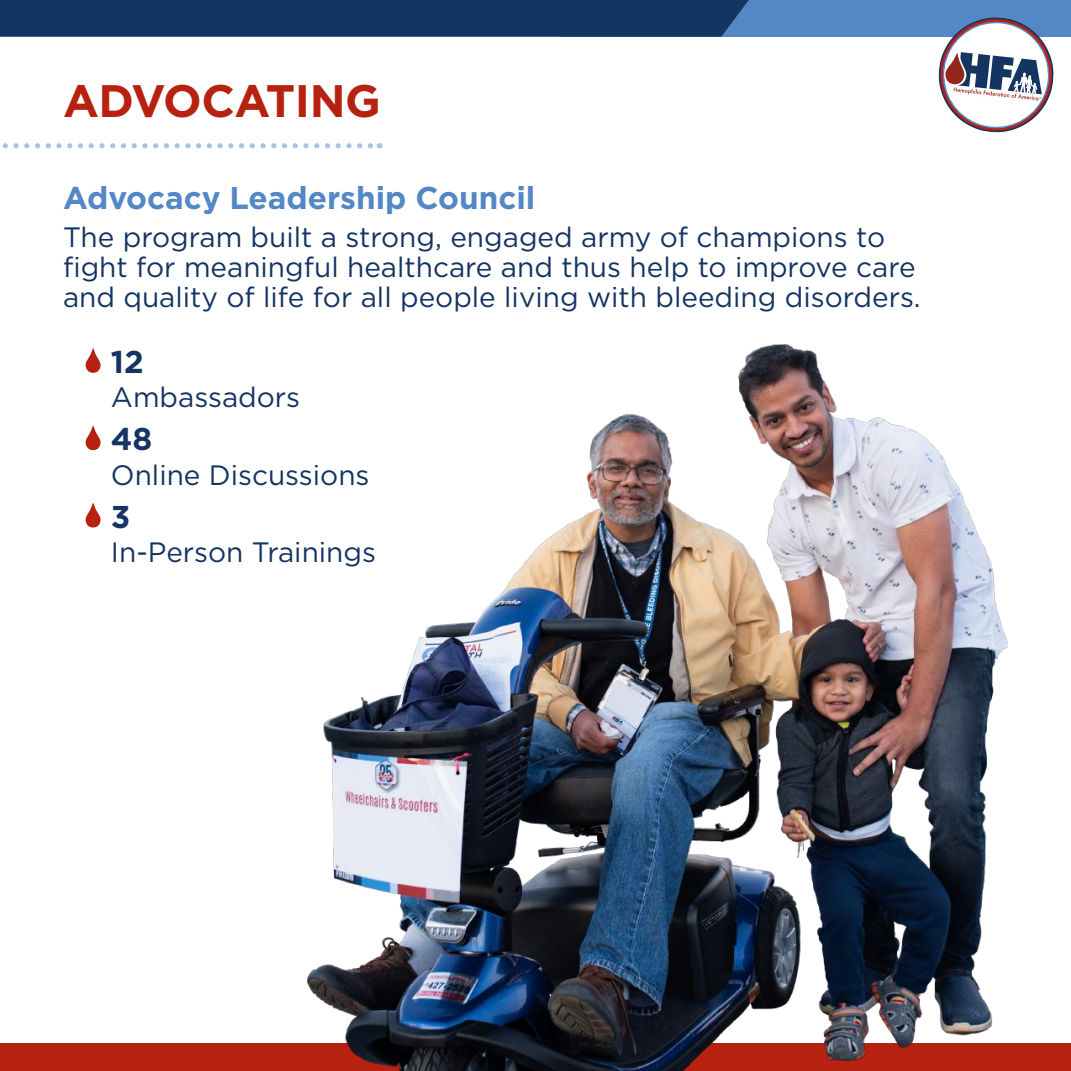
<style>
.page{position:relative;width:1071px;height:1071px;background:#fff}
.page>*{position:absolute;margin:0;border:0;box-sizing:border-box;transform-origin:0 0}
.t1{font:700 45.5px "Gotham";letter-spacing:-.01em;color:#b72110}
.t2{font:700 31.5px "Gotham";color:#5387c6}
.t3{font:700 31.5px "Gotham";color:#143462}
.t4{font:28px/29.8px "Gotham";color:#143462}
</style>
<div class="page">
<div style="left:561px;top:0;width:510px;height:37px;background:#5387c6"></div>
<div style="left:0;top:0;width:749px;height:37px;background:#143462"></div>
<div style="left:0;top:1043px;width:1071px;height:28px;background:#b72110"></div>
<svg style="left:938px;top:17px;width:116px;height:116px"></svg>
<svg style="left:2px;top:143px;width:378px;height:5px"></svg>
<svg style="left:86px;top:348px;width:15px;height:25px"></svg>
<svg style="left:86px;top:425px;width:15px;height:25px"></svg>
<svg style="left:86px;top:502px;width:15px;height:26px"></svg>
<img style="left:307px;top:344px;width:701px;height:727px">
<h1 class="t1" style="left:63px;top:71px;width:319px">ADVOCATING</h1>
<p class="t2" style="left:63px;top:177px;width:474px">Advocacy Leadership Council</p>
<p class="t4" style="left:63px;top:222px;width:859px">The program built a strong, engaged army of champions to fight for meaningful healthcare and thus help to improve care and quality of life for all people living with bleeding disorders.</p>
<p class="t3" style="left:111px;top:341px;width:34px">12</p>
<p class="t4" style="left:111px;top:382px;width:191px">Ambassadors</p>
<p class="t3" style="left:111px;top:418px;width:43px">48</p>
<p class="t4" style="left:111px;top:459px;width:260px">Online Discussions</p>
<p class="t3" style="left:111px;top:495px;width:21px">3</p>
<p class="t4" style="left:111px;top:537px;width:267px">In-Person Trainings</p>
</div>
